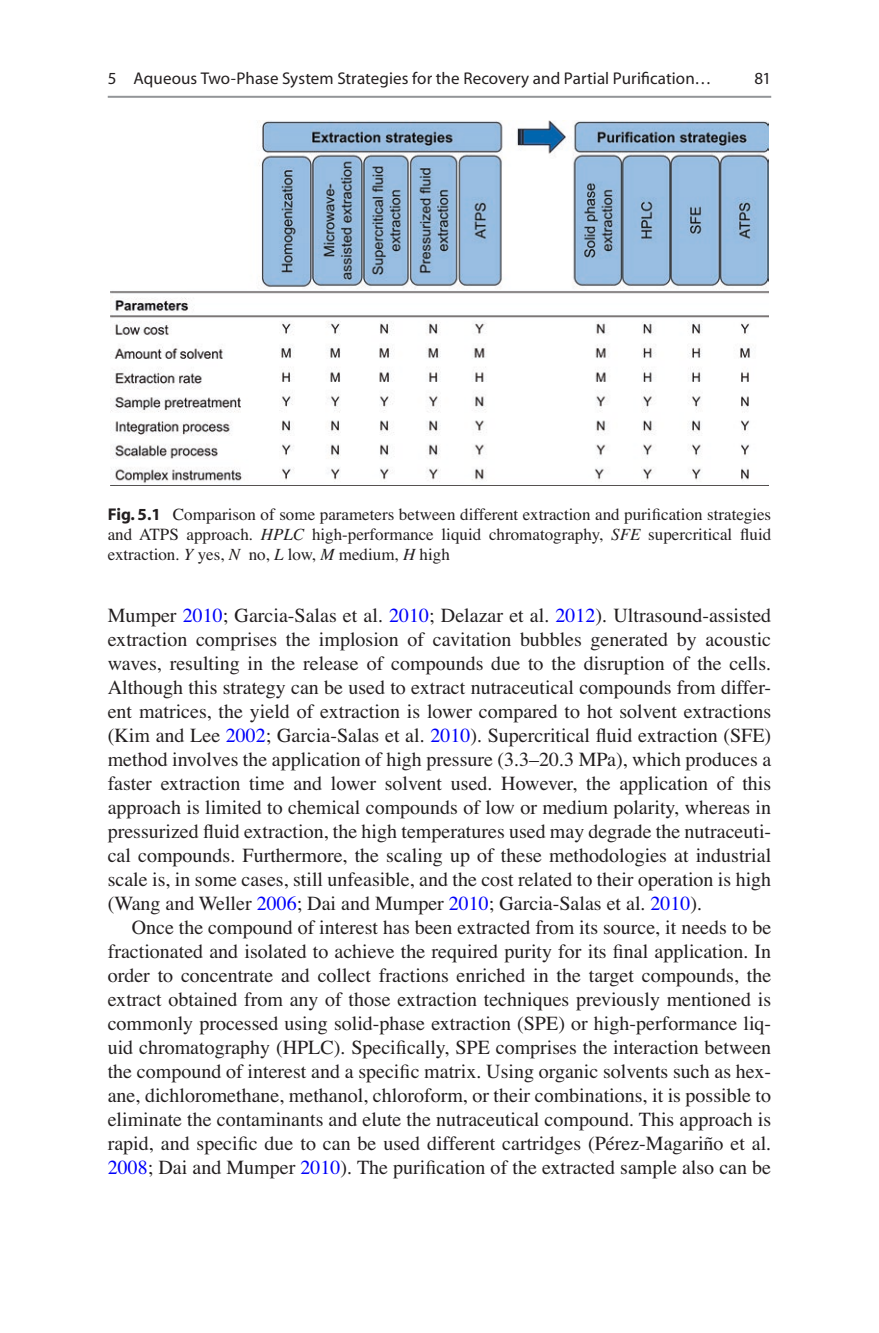
<style>
.page{position:relative;width:879px;height:1333px;background:#fff}
.page>*{position:absolute;margin:0;border:0;box-sizing:border-box;transform-origin:0 0}
.t1{font:20px/24px "Cbmfvy Times";color:#231f20;text-align:justify}
.t2{font:17px/20px "Cbmfvy Times";color:#231f20;text-align:justify}
.t3{font:17px "Sbcynd Myriad";letter-spacing:.005em;color:#231f20}
.s1{font-family:"Bcmvpq Myriad";font-weight:700}
.s2{font-family:"Pcntcb Times";font-style:italic}
.s3{color:#0000fa}
</style>
<div class="page">
<img style="left:111px;top:121px;width:657px;height:363px">
<hr style="left:108px;top:96px;width:663px;height:2px;background:#939598">
<p class="t3" style="left:108px;top:70px;width:605px">5 Aqueous Two-Phase System Strategies for the Recovery and Partial Purification…</p>
<p class="t3" style="left:754px;top:70px;width:18px">81</p>
<p class="t2" style="left:108px;top:505px;width:665px"><span class="s1">Fig. 5.1</span> Comparison of some parameters between different extraction and purification strategies and ATPS approach. <span class="s2">HPLC</span> high-performance liquid chromatography, <span class="s2">SFE</span> supercritical fluid extraction. <span class="s2">Y</span> yes, <span class="s2">N</span> no, <span class="s2">L</span> low, <span class="s2">M</span> medium, <span class="s2">H</span> high</p>
<p class="t1" style="left:108px;top:604px;width:665px">Mumper <span class="s3">2010</span>; Garcia-Salas et al. <span class="s3">2010</span>; Delazar et al. <span class="s3">2012</span>). Ultrasound-assisted extraction comprises the implosion of cavitation bubbles generated by acoustic waves, resulting in the release of compounds due to the disruption of the cells.<br>Although this strategy can be used to extract nutraceutical compounds from differ&shy;ent matrices, the yield of extraction is lower compared to hot solvent extractions (Kim and Lee <span class="s3">2002</span>; Garcia-Salas et al. <span class="s3">2010</span>). Supercritical fluid extraction (SFE) method involves the application of high pressure (3.3–20.3 MPa), which produces a faster extraction time and lower solvent used. However, the application of this approach is limited to chemical compounds of low or medium polarity, whereas in pressurized fluid extraction, the high temperatures used may degrade the nutraceuti&shy;cal compounds. Furthermore, the scaling up of these methodologies at industrial scale is, in some cases, still unfeasible, and the cost related to their operation is high (Wang and Weller <span class="s3">2006</span>; Dai and Mumper <span class="s3">2010</span>; Garcia-Salas et al. <span class="s3">2010</span>).</p>
<p class="t1" style="left:108px;top:916px;width:665px;text-indent:24px">Once the compound of interest has been extracted from its source, it needs to be fractionated and isolated to achieve the required purity for its final application. In order to concentrate and collect fractions enriched in the target compounds, the extract obtained from any of those extraction techniques previously mentioned is commonly processed using solid-phase extraction (SPE) or high-performance liq&shy;uid chromatography (HPLC). Specifically, SPE comprises the interaction between the compound of interest and a specific matrix. Using organic solvents such as hex&shy;ane, dichloromethane, methanol, chloroform, or their combinations, it is possible to eliminate the contaminants and elute the nutraceutical compound. This approach is rapid, and specific due to can be used different cartridges (Pérez-Magariño et al.<br><span class="s3">2008</span>; Dai and Mumper <span class="s3">2010</span>). The purification of the extracted sample also can be</p>
</div>
